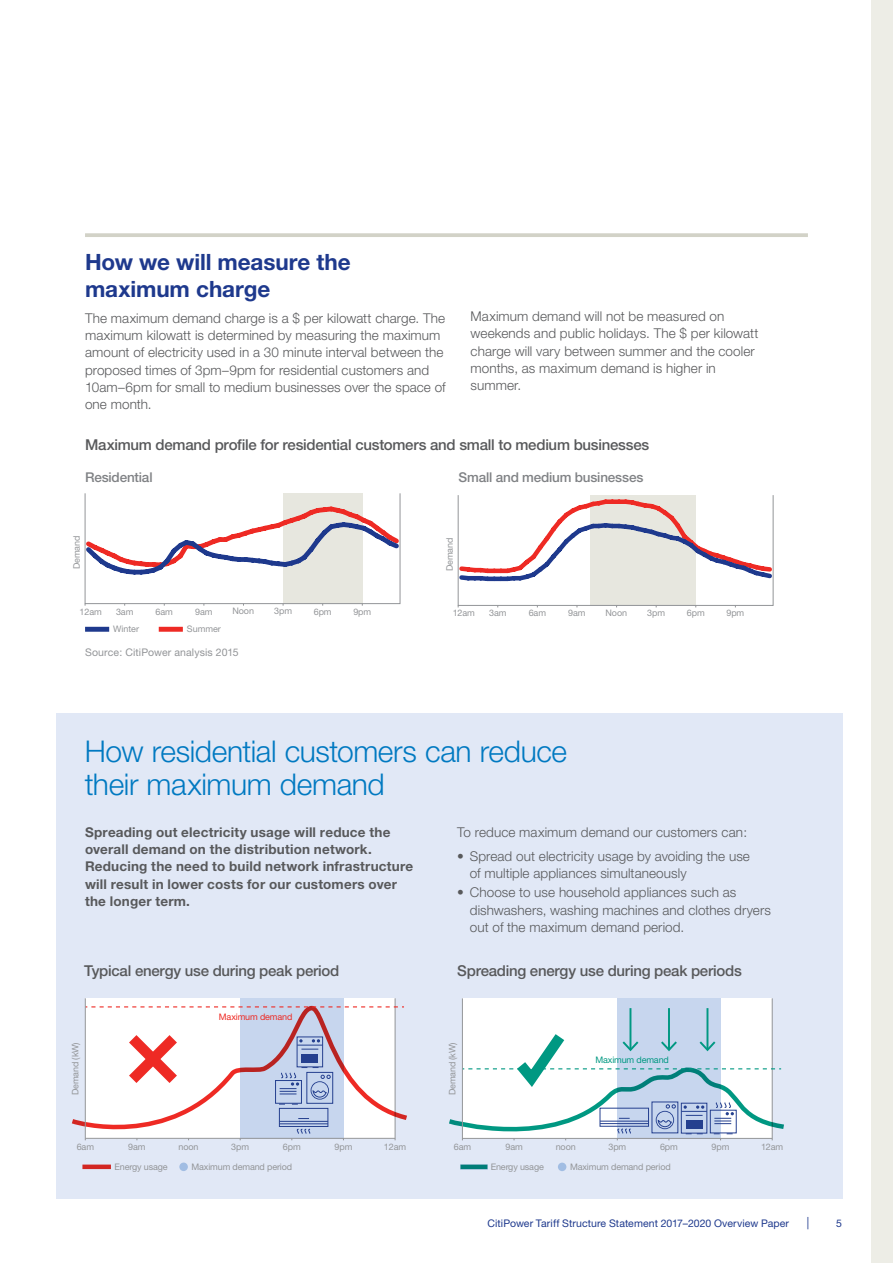
<style>
.page{position:relative;width:893px;height:1263px;background:#fff}
.page>*{position:absolute;margin:0;border:0;box-sizing:border-box;transform-origin:0 0}
.t1{font:300 30px/33px "Helvetica Neue";letter-spacing:-.015em;color:#0079c1}
.t2{font:700 22.5px/27px "Helvetica Neue";letter-spacing:-.005em;color:#1e398d}
.t3{font:500 15px "Helvetica Neue";letter-spacing:-.015em;color:#58595b}
.t4{font:300 13.5px/17.2px "Helvetica Neue";letter-spacing:.005em;color:#58595b}
.t5{font:700 13.5px/17.2px "Helvetica Neue";letter-spacing:.015em;color:#58595b}
.t6{font:500 13.5px "Helvetica Neue";letter-spacing:-.015em;color:#808285}
.t7{font:10.5px "Helvetica Neue";letter-spacing:.005em;color:#1e398d}
.t8{font:10.5px "Helvetica Neue";letter-spacing:.01em;color:#939598}
.t9{font:9px "Helvetica Neue";letter-spacing:-.01em;color:#939598}
.t10{font:9px "Helvetica Neue";letter-spacing:-.015em;color:#ee2a24}
.t11{font:9px "Helvetica Neue";letter-spacing:-.015em;color:#009882}
.s1{font-weight:100;font-size:16.5px}
</style>
<div class="page">
<div style="left:872px;top:0;width:21px;height:1263px;background:#edede6"></div>
<svg style="left:85px;top:233px;width:723px;height:4px;background:#d5d5cb"></svg>
<div style="left:283px;top:493px;width:79px;height:111px;background:#e7e7df"></div>
<div style="left:85px;top:493px;width:315px;height:111px;border:1px solid #939598"></div>
<svg style="left:84px;top:503px;width:317px;height:74px"></svg>
<div style="left:85px;top:627px;width:24px;height:5px;background:#1e398d"></div>
<div style="left:159px;top:627px;width:24px;height:5px;background:#ee2a24"></div>
<div style="left:590px;top:495px;width:106px;height:110px;background:#e7e7df"></div>
<div style="left:458px;top:495px;width:315px;height:111px;border:1px solid #939598"></div>
<svg style="left:457px;top:496px;width:317px;height:88px"></svg>
<div style="left:56px;top:714px;width:786px;height:485px;background:#e1e8f6"></div>
<div style="left:462px;top:998px;width:310px;height:140px;background:#fff"></div>
<div style="left:85px;top:998px;width:310px;height:140px;background:#fff"></div>
<div style="left:617px;top:998px;width:104px;height:140px;background:#c7d6ee"></div>
<div style="left:463px;top:1164px;width:22px;height:5px;background:#007d78"></div>
<hr style="left:772px;top:998px;width:1px;height:142px;background:#939598">
<div style="left:240px;top:998px;width:103px;height:140px;background:#c7d6ee"></div>
<hr style="left:395px;top:998px;width:1px;height:142px;background:#939598">
<div style="left:179px;top:1162px;width:9px;height:9px;background:#a1bde3;border-radius:50%"></div>
<div style="left:558px;top:1162px;width:8px;height:9px;background:#a1bde3;border-radius:50%"></div>
<div style="left:85px;top:1164px;width:24px;height:5px;background:#d22622"></div>
<hr style="left:629px;top:1008px;width:2px;height:41px;background:#009882">
<hr style="left:668px;top:1008px;width:2px;height:41px;background:#009882">
<hr style="left:706px;top:1008px;width:2px;height:41px;background:#009882">
<svg style="left:449px;top:1022px;width:335px;height:118px"></svg>
<svg style="left:72px;top:1006px;width:335px;height:134px"></svg>
<hr style="left:462px;top:998px;width:1px;height:142px;background:#939598">
<hr style="left:85px;top:998px;width:1px;height:142px;background:#939598">
<h2 class="t2" style="left:85px;top:248px;width:267px">How we will measure the maximum charge</h2>
<p class="t4" style="left:85px;top:309px;width:362px">The maximum demand charge is a $ per kilowatt charge. The maximum kilowatt is determined by measuring the maximum amount of electricity used in a 30 minute interval between the proposed times of 3pm–9pm for residential customers and 10am–6pm for small to medium businesses over the space of one month.</p>
<p class="t4" style="left:471px;top:307px;width:289px">Maximum demand will not be measured on weekends and public holidays. The $ per kilowatt charge will vary between summer and the cooler months, as maximum demand is higher in summer.</p>
<p class="t3" style="left:85px;top:436px;width:566px">Maximum demand profile for residential customers and small to medium businesses</p>
<p class="t6" style="left:85px;top:469px;width:69px">Residential</p>
<p class="t6" style="left:459px;top:469px;width:186px">Small and medium businesses</p>
<p class="t9" style="left:71px;top:569px;width:35px;rotate:-90deg">Demand</p>
<p class="t9" style="left:444px;top:571px;width:35px;rotate:-90deg">Demand</p>
<p class="t9" style="left:80px;top:606px;width:24px">12am</p>
<p class="t9" style="left:116px;top:606px;width:19px">3am</p>
<p class="t9" style="left:156px;top:606px;width:19px">6am</p>
<p class="t9" style="left:195px;top:606px;width:19px">9am</p>
<p class="t9" style="left:232px;top:606px;width:23px">Noon</p>
<p class="t9" style="left:274px;top:606px;width:19px">3pm</p>
<p class="t9" style="left:314px;top:606px;width:19px">6pm</p>
<p class="t9" style="left:353px;top:606px;width:19px">9pm</p>
<p class="t9" style="left:113px;top:624px;width:28px">Winter</p>
<p class="t9" style="left:187px;top:624px;width:36px">Summer</p>
<p class="t9" style="left:453px;top:608px;width:24px">12am</p>
<p class="t9" style="left:489px;top:608px;width:19px">3am</p>
<p class="t9" style="left:529px;top:608px;width:19px">6am</p>
<p class="t9" style="left:568px;top:608px;width:19px">9am</p>
<p class="t9" style="left:606px;top:607px;width:23px">Noon</p>
<p class="t9" style="left:647px;top:607px;width:19px">3pm</p>
<p class="t9" style="left:687px;top:608px;width:19px">6pm</p>
<p class="t9" style="left:726px;top:608px;width:19px">9pm</p>
<p class="t8" style="left:85px;top:646px;width:155px">Source: CitiPower analysis 2015</p>
<h1 class="t1" style="left:85px;top:734px;width:484px">How residential customers can reduce their maximum demand</h1>
<p class="t5" style="left:85px;top:823px;width:330px">Spreading out electricity usage will reduce the overall demand on the distribution network.<br>Reducing the need to build network infrastructure will result in lower costs for our customers over the longer term.</p>
<p class="t4" style="left:457px;top:823px;width:291px">To reduce maximum demand our customers can:</p>
<p class="t4" style="left:470px;top:847px;width:281px;text-indent:-13px">• Spread out electricity usage by avoiding the use of multiple appliances simultaneously</p>
<p class="t4" style="left:470px;top:883px;width:303px;text-indent:-13px">• Choose to use household appliances such as dishwashers, washing machines and clothes dryers out of the maximum demand period.</p>
<p class="t3" style="left:84px;top:962px;width:257px">Typical energy use during peak period</p>
<p class="t3" style="left:457px;top:962px;width:286px">Spreading energy use during peak periods</p>
<p class="t10" style="left:219px;top:1011px;width:75px">Maximum demand</p>
<p class="t9" style="left:70px;top:1095px;width:54px;rotate:-90deg">Demand (kW)</p>
<p class="t9" style="left:447px;top:1095px;width:54px;rotate:-90deg">Demand (kW)</p>
<p class="t11" style="left:595px;top:1054px;width:75px">Maximum demand</p>
<p class="t9" style="left:77px;top:1142px;width:19px">6am</p>
<p class="t9" style="left:128px;top:1142px;width:19px">9am</p>
<p class="t9" style="left:179px;top:1142px;width:22px">noon</p>
<p class="t9" style="left:231px;top:1142px;width:19px">3pm</p>
<p class="t9" style="left:283px;top:1142px;width:19px">6pm</p>
<p class="t9" style="left:335px;top:1142px;width:19px">9pm</p>
<p class="t9" style="left:384px;top:1142px;width:24px">12am</p>
<p class="t9" style="left:454px;top:1142px;width:19px">6am</p>
<p class="t9" style="left:505px;top:1142px;width:19px">9am</p>
<p class="t9" style="left:556px;top:1142px;width:22px">noon</p>
<p class="t9" style="left:608px;top:1142px;width:19px">3pm</p>
<p class="t9" style="left:660px;top:1142px;width:19px">6pm</p>
<p class="t9" style="left:712px;top:1142px;width:19px">9pm</p>
<p class="t9" style="left:761px;top:1142px;width:24px">12am</p>
<p class="t9" style="left:491px;top:1161px;width:55px">Energy usage</p>
<p class="t9" style="left:115px;top:1161px;width:55px">Energy usage</p>
<p class="t9" style="left:192px;top:1161px;width:102px">Maximum demand period</p>
<p class="t9" style="left:570px;top:1162px;width:102px">Maximum demand period</p>
<p class="t7" style="left:488px;top:1217px;width:324px">CitiPower Tariff Structure Statement 2017–2020 Overview Paper <span class="s1">|</span></p>
<p class="t7" style="left:836px;top:1217px;width:7px">5</p>
</div>
